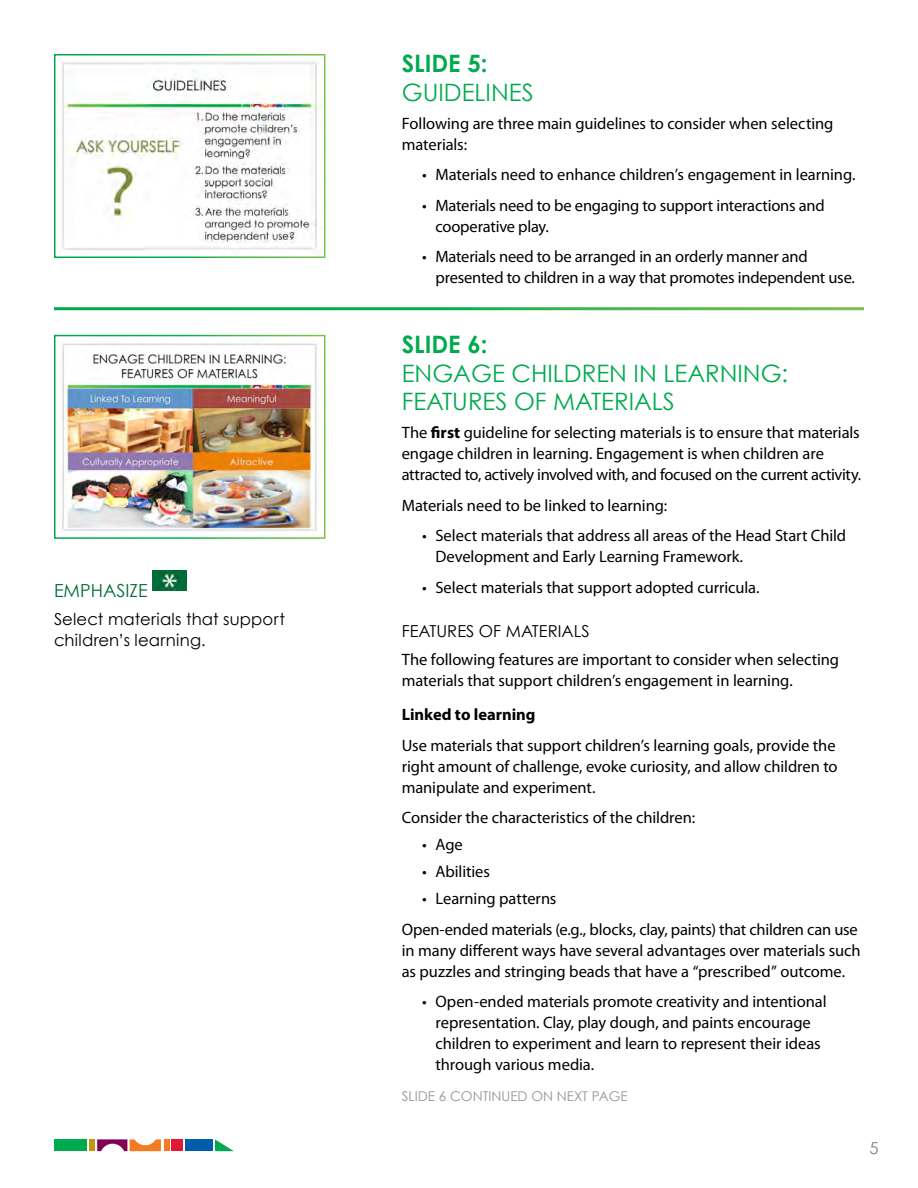
<style>
.page{position:relative;width:918px;height:1188px;background:#fff}
.page>*{position:absolute;margin:0;border:0;box-sizing:border-box;transform-origin:0 0}
.t1{font:24px/28.8px "Century Gothic";color:#00aa4f}
.Emphasize_header{font:18px "Century Gothic";color:#006d3a}
.body{font:16.5px/21px "Myriad Pro";letter-spacing:-.005em;color:#000}
.body-2{font:16.5px/21px "Century Gothic";letter-spacing:.005em;color:#000}
.body-3{font:700 16.5px "Myriad Pro";color:#000}
.t2{font:16.5px "Century Gothic";color:#808285}
.body-4{font:13.5px "Century Gothic";color:#939598}
.s1{font-weight:700}
.s2{font-style:italic}
</style>
<div class="page">
<div style="left:54px;top:1139px;width:33px;height:12px;background:#00aa4f"></div>
<svg style="left:97px;top:1139px;width:64px;height:12px"></svg>
<div style="left:164px;top:1139px;width:6px;height:12px;background:#f47b20"></div>
<div style="left:185px;top:1139px;width:27px;height:12px;background:#005daa"></div>
<svg style="left:215px;top:1139px;width:19px;height:12px"></svg>
<div style="left:172px;top:1139px;width:11px;height:12px;background:#e31837"></div>
<div style="left:89px;top:1139px;width:6px;height:12px;background:#c4960c"></div>
<img style="left:62px;top:61px;width:256px;height:189px">
<div style="left:54px;top:54px;width:272px;height:204px;border:2px solid #fff"></div>
<img style="left:62px;top:343px;width:255px;height:189px">
<div style="left:54px;top:335px;width:272px;height:204px;border:2px solid #fff"></div>
<img style="left:153px;top:571px;width:33px;height:20px">
<p class="Emphasize_header" style="left:54px;top:579px;width:95px">EMPHASIZE</p>
<p class="body-2" style="left:54px;top:608px;width:233px">Select materials that support children’s learning.</p>
<h2 class="t1" style="left:402px;top:49px;width:133px"><span class="s1">SLIDE 5:<br></span>GUIDELINES</h2>
<p class="body" style="left:402px;top:112px;width:433px">Following are three main guidelines to consider when selecting materials:</p>
<p class="body" style="left:422px;top:164px;width:435px">• Materials need to enhance children’s engagement in learning.</p>
<p class="body" style="left:436px;top:194px;width:391px;text-indent:-14px">• Materials need to be engaging to support interactions and cooperative play.</p>
<p class="body" style="left:436px;top:246px;width:421px;text-indent:-14px">• Materials need to be arranged in an orderly manner and presented to children in a way that promotes independent use.</p>
<h2 class="t1" style="left:402px;top:329px;width:388px"><span class="s1">SLIDE 6:<br></span>ENGAGE CHILDREN IN LEARNING:<br>FEATURES OF MATERIALS</h2>
<p class="body" style="left:402px;top:422px;width:461px">The <span class="s1">first</span> guideline for selecting materials is to ensure that materials engage children in learning. Engagement is when children are attracted to, actively involved with, and focused on the current activity.</p>
<p class="body" style="left:402px;top:494px;width:267px">Materials need to be linked to learning:</p>
<p class="body" style="left:436px;top:525px;width:412px;text-indent:-14px">• Select materials that address all areas of the Head Start Child<br>Development and Early Learning Framework<span class="s2">.</span></p>
<p class="body" style="left:422px;top:577px;width:339px">• Select materials that support adopted curricula.</p>
<p class="body-2" style="left:402px;top:620px;width:189px">FEATURES OF MATERIALS</p>
<p class="body" style="left:402px;top:648px;width:439px">The following features are important to consider when selecting materials that support children’s engagement in learning.</p>
<p class="body-3" style="left:402px;top:704px;width:135px">Linked to learning</p>
<p class="body" style="left:402px;top:734px;width:437px">Use materials that support children’s learning goals, provide the right amount of challenge, evoke curiosity, and allow children to manipulate and experiment.</p>
<p class="body" style="left:402px;top:807px;width:295px">Consider the characteristics of the children:</p>
<p class="body" style="left:422px;top:834px;width:42px">• Age</p>
<p class="body" style="left:422px;top:861px;width:70px">• Abilities</p>
<p class="body" style="left:422px;top:888px;width:136px">• Learning patterns</p>
<p class="body" style="left:402px;top:919px;width:460px">Open-ended materials (e.g., blocks, clay, paints) that children can use in many different ways have several advantages over materials such as puzzles and stringing beads that have a “prescribed” outcome.</p>
<p class="body" style="left:436px;top:991px;width:393px;text-indent:-14px">• Open-ended materials promote creativity and intentional representation. Clay, play dough, and paints encourage children to experiment and learn to represent their ideas through various media.</p>
<p class="body-4" style="left:402px;top:1088px;width:227px">SLIDE 6 CONTINUED ON NEXT PAGE</p>
<p class="t2" style="left:870px;top:1138px;width:11px">5</p>
</div>
